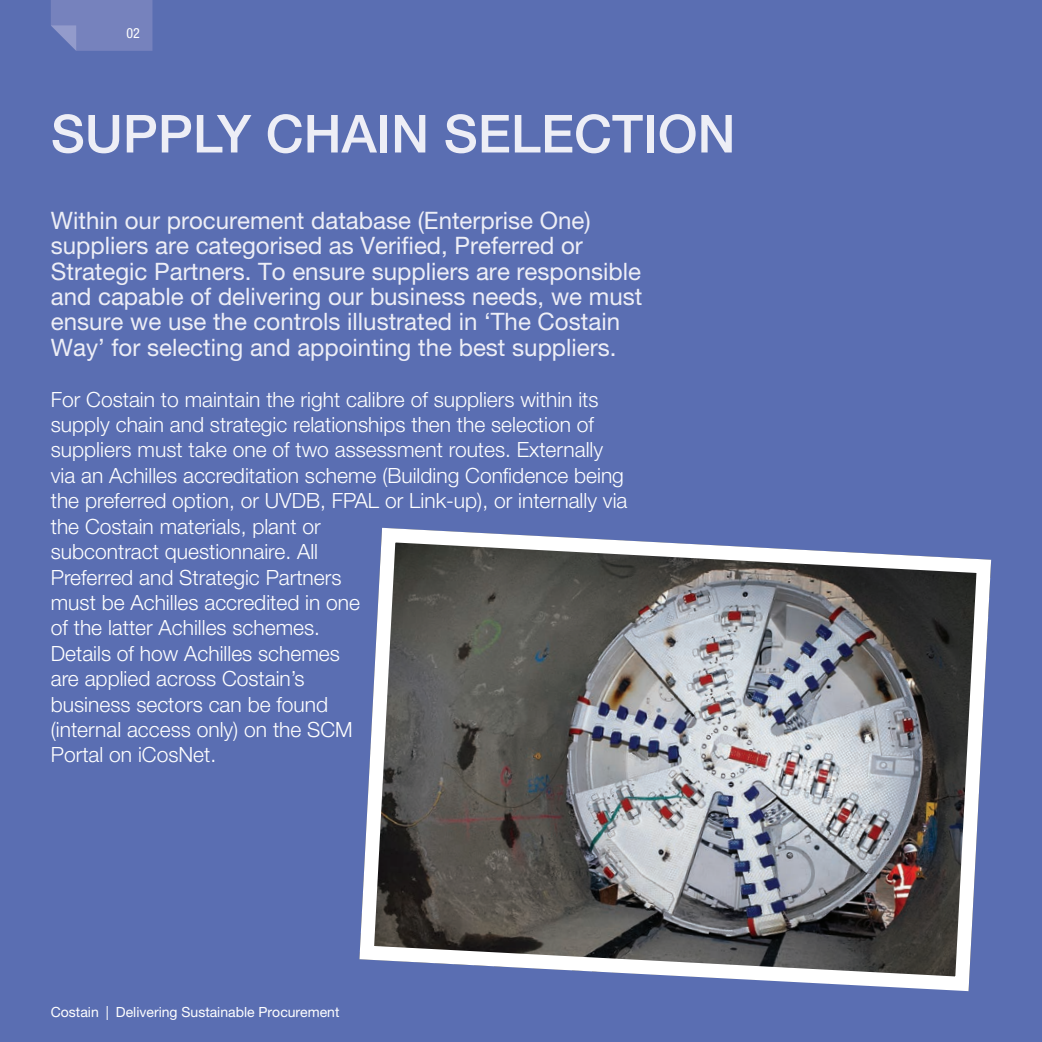
<style>
.page{position:relative;width:1042px;height:1042px;background:#5a6eb2}
.page>*{position:absolute;margin:0;border:0;box-sizing:border-box;transform-origin:0 0}
.t1{font:500 52.5px "Helvetica Neue LT Pro";color:#edeef6}
.t2{font:24.15px/25.4px "Helvetica Neue LT Pro";color:#edeef6}
.t3{font:300 21px/25.4px "Helvetica Neue LT Pro";color:#fff}
.t4{font:14px "Helvetica Neue LT Pro";color:#fff}
.t5{font:condensed 14px "Helvetica Neue LT Pro";color:#fff}
</style>
<div class="page">
<svg style="left:359px;top:527px;width:633px;height:465px;background:#797b83"></svg>
<svg style="left:51px;top:0;width:101px;height:51px;background:#7682bd"></svg>
<p class="t5" style="left:126px;top:25px;width:15px">02</p>
<h1 class="t1" style="left:51px;top:102px;width:686px">SUPPLY CHAIN SELECTION</h1>
<p class="t2" style="left:51px;top:207px;width:593px">Within our procurement database (Enterprise One) suppliers are categorised as Verified, Preferred or Strategic Partners. To ensure suppliers are responsible and capable of delivering our business needs, we must ensure we use the controls illustrated in ‘The Costain Way’ for selecting and appointing the best suppliers.</p>
<p class="t3" style="left:51px;top:386px;width:578px">For Costain to maintain the right calibre of suppliers within its supply chain and strategic relationships then the selection of suppliers must take one of two assessment routes. Externally via an Achilles accreditation scheme (Building Confidence being the preferred option, or UVDB, FPAL or Link-up), or internally via the Costain materials, plant or<br>subcontract questionnaire. All<br>Preferred and Strategic Partners<br>must be Achilles accredited in one<br>of the latter Achilles schemes.<br>Details of how Achilles schemes<br>are applied across Costain’s<br>business sectors can be found<br>(internal access only) on the SCM<br>Portal on iCosNet.</p>
<p class="t4" style="left:51px;top:1003px;width:290px">Costain | Delivering Sustainable Procurement</p>
</div>
